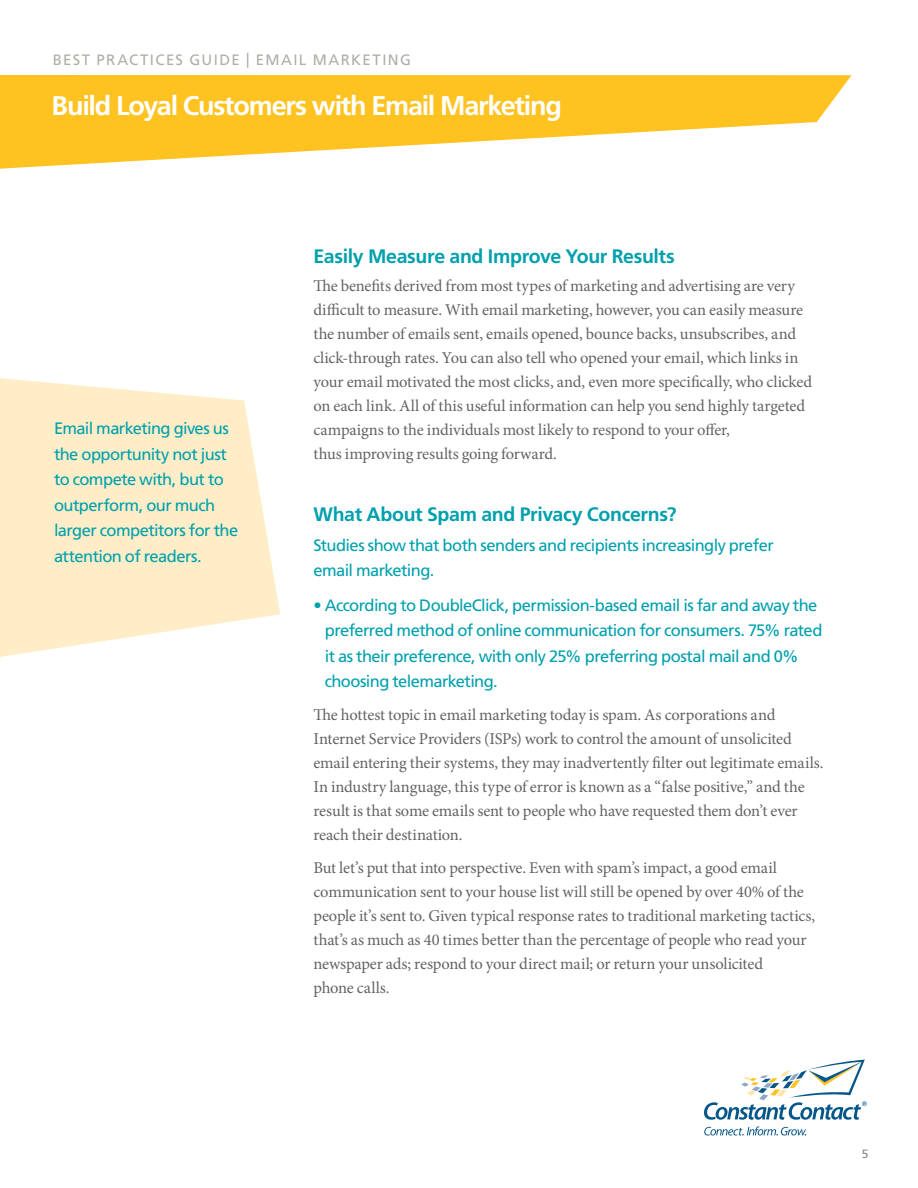
<style>
.page{position:relative;width:918px;height:1188px;background:#fff}
.page>*{position:absolute;margin:0;border:0;box-sizing:border-box;transform-origin:0 0}
.t1{font:700 27px "Frutiger LT Std";letter-spacing:-.045em;color:#fff}
.sub_hd2{font:700 19.5px "Frutiger LT Std";letter-spacing:-.015em;color:#00a0ad}
.text1{font:16.5px/24px "Minion Pro";letter-spacing:-.01em;color:#636366}
.blue_caption{font:16.5px/25.5px "Frutiger LT Std";letter-spacing:-.035em;color:#00a0ad}
.t2{font:15px "Frutiger LT Std";letter-spacing:.095em;color:#afafa6}
.t3{font:12px "Frutiger LT Std";color:#808285}
</style>
<div class="page">
<svg style="left:704px;top:1060px;width:163px;height:60px"></svg>
<svg style="left:704px;top:1126px;width:102px;height:10px"></svg>
<svg style="left:0;top:75px;width:852px;height:94px;fill:#fec221"></svg>
<svg style="left:0;top:378px;width:280px;height:279px;fill:#feedc7"></svg>
<p class="t2" style="left:53px;top:51px;width:360px">BEST PRACTICES GUIDE | EMAIL MARKETING</p>
<h1 class="t1" style="left:52px;top:90px;width:512px">Build Loyal Customers with Email Marketing</h1>
<p class="blue_caption" style="left:54px;top:416px;width:186px">Email marketing gives us the opportunity not just to compete with, but to outperform, our much larger competitors for the attention of readers.</p>
<p class="sub_hd2" style="left:314px;top:245px;width:363px">Easily Measure and Improve Your Results</p>
<p class="text1" style="left:314px;top:274px;width:500px">The benefits derived from most types of marketing and advertising are very difficult to measure. With email marketing, however, you can easily measure the number of emails sent, emails opened, bounce backs, unsubscribes, and click-through rates. You can also tell who opened your email, which links in your email motivated the most clicks, and, even more specifically, who clicked on each link. All of this useful information can help you send highly targeted campaigns to the individuals most likely to respond to your offer,<br>thus improving results going forward.</p>
<p class="sub_hd2" style="left:314px;top:503px;width:365px">What About Spam and Privacy Concerns?</p>
<p class="blue_caption" style="left:314px;top:532px;width:462px">Studies show that both senders and recipients increasingly prefer email marketing.</p>
<p class="blue_caption" style="left:325px;top:592px;width:499px;text-indent:-11px">• According to DoubleClick, permission-based email is far and away the preferred method of online communication for consumers. 75% rated it as their preference, with only 25% preferring postal mail and 0% choosing telemarketing.</p>
<p class="text1" style="left:314px;top:703px;width:512px">The hottest topic in email marketing today is spam. As corporations and Internet Service Providers (ISPs) work to control the amount of unsolicited email entering their systems, they may inadvertently filter out legitimate emails.<br>In industry language, this type of error is known as a “false positive,” and the result is that some emails sent to people who have requested them don’t ever reach their destination.</p>
<p class="text1" style="left:314px;top:856px;width:503px">But let’s put that into perspective. Even with spam’s impact, a good email communication sent to your house list will still be opened by over 40% of the people it’s sent to. Given typical response rates to traditional marketing tactics, that’s as much as 40 times better than the percentage of people who read your newspaper ads; respond to your direct mail; or return your unsolicited<br>phone calls.</p>
<p class="t3" style="left:862px;top:1147px;width:8px">5</p>
</div>
